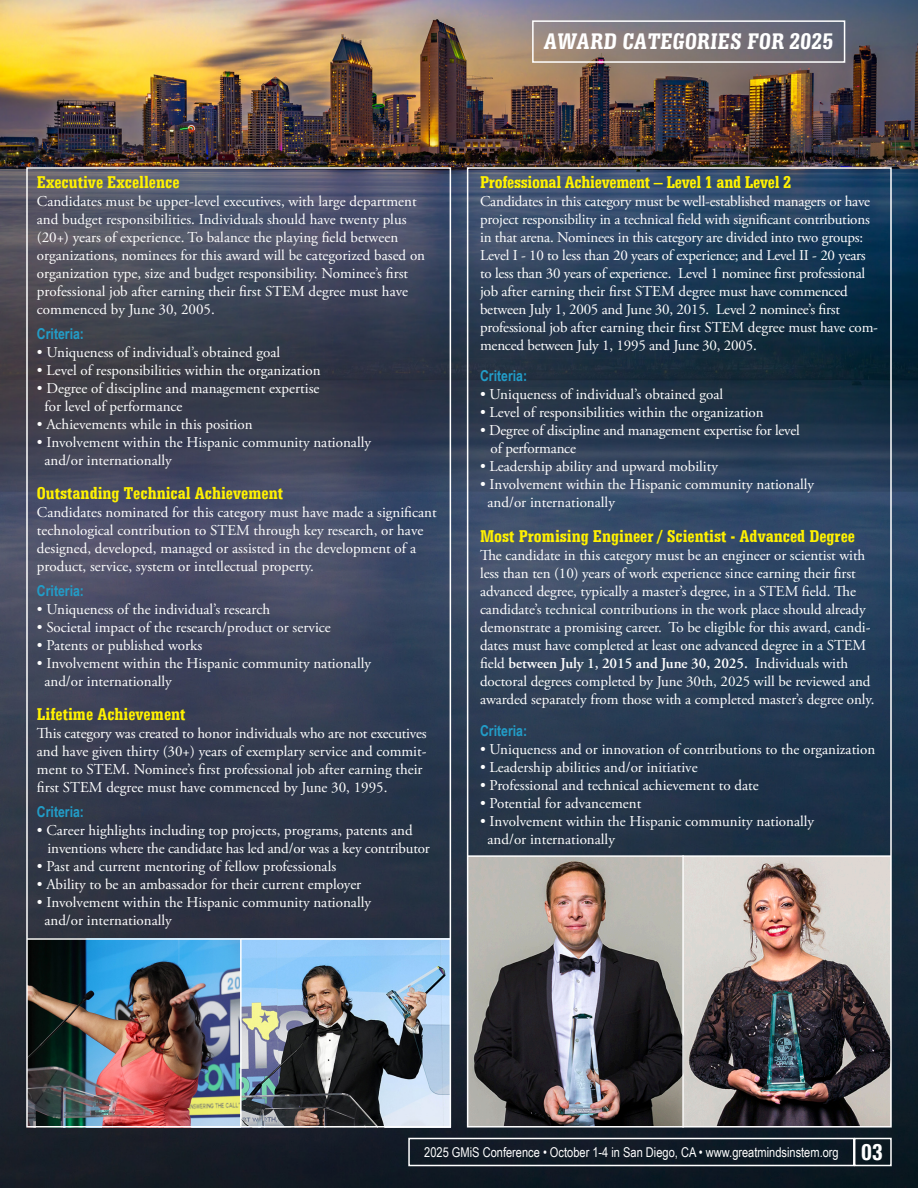
<style>
.page{position:relative;width:918px;height:1188px;background:#fff}
.page>*{position:absolute;margin:0;border:0;box-sizing:border-box;transform-origin:0 0}
.t1{font:700 24px "Serifa";color:#fff}
.t2{font:700 23.85px "Serifa";color:#fff}
.t3{font:700 18px "Serifa";color:#fff101}
.t4{font:15px/18px "Adobe Garamond Pro";color:#fff}
.t5{font:700 15px "Arial Narrow";color:#229dc8}
.t6{font:13.5px "Arial Narrow";color:#fff}
.s1{font-weight:600}
</style>
<div class="page">
<img style="left:0;top:0;width:918px;height:1188px">
<img style="left:29px;top:940px;width:211px;height:185px">
<img style="left:684px;top:857px;width:205px;height:268px">
<img style="left:470px;top:857px;width:212px;height:268px">
<img style="left:242px;top:940px;width:206px;height:185px">
<div style="left:532px;top:20px;width:313px;height:43px;border:2px solid #fff"></div>
<div style="left:26px;top:167px;width:425px;height:961px;border:2px solid #fff"></div>
<div style="left:408px;top:1138px;width:447px;height:28px;border:2px solid #fff"></div>
<div style="left:854px;top:1138px;width:38px;height:28px;border:2px solid #fff"></div>
<div style="left:467px;top:167px;width:425px;height:961px;border:2px solid #fff"></div>
<hr style="left:240px;top:939px;width:2px;height:188px;background:#fff">
<hr style="left:27px;top:938px;width:423px;height:2px;background:#fff">
<hr style="left:682px;top:855px;width:2px;height:273px;background:#fff">
<hr style="left:468px;top:855px;width:423px;height:2px;background:#fff">
<p class="t2" style="left:543px;top:26px;width:293px">AWARD CATEGORIES FOR 2025</p>
<p class="t3" style="left:37px;top:170px;width:144px">Executive Excellence</p>
<p class="t4" style="left:37px;top:192px;width:390px">Candidates must be upper-level executives, with large department and budget responsibilities. Individuals should have twenty plus (20+) years of experience. To balance the playing field between organizations, nominees for this award will be categorized based on organization type, size and budget responsibility. Nominee’s first professional job after earning their first STEM degree must have commenced by June 30, 2005.</p>
<p class="t5" style="left:37px;top:325px;width:49px">Criteria:</p>
<p class="t4" style="left:37px;top:344px;width:245px">• Uniqueness of individual’s obtained goal</p>
<p class="t4" style="left:37px;top:362px;width:285px">• Level of responsibilities within the organization</p>
<p class="t4" style="left:37px;top:380px;width:284px">• Degree of discipline and management expertise</p>
<p class="t4" style="left:44px;top:398px;width:140px">for level of performance</p>
<p class="t4" style="left:37px;top:416px;width:217px">• Achievements while in this position</p>
<p class="t4" style="left:37px;top:434px;width:336px">• Involvement within the Hispanic community nationally</p>
<p class="t4" style="left:44px;top:452px;width:129px">and/or internationally</p>
<p class="t3" style="left:37px;top:481px;width:248px">Outstanding Technical Achievement</p>
<p class="t4" style="left:37px;top:504px;width:401px">Candidates nominated for this category must have made a significant technological contribution to STEM through key research, or have designed, developed, managed or assisted in the development of a product, service, system or intellectual property.</p>
<p class="t5" style="left:37px;top:582px;width:49px">Criteria:</p>
<p class="t4" style="left:37px;top:601px;width:235px">• Uniqueness of the individual’s research</p>
<p class="t4" style="left:37px;top:619px;width:295px">• Societal impact of the research/product or service</p>
<p class="t4" style="left:37px;top:637px;width:167px">• Patents or published works</p>
<p class="t4" style="left:37px;top:655px;width:336px">• Involvement within the Hispanic community nationally</p>
<p class="t4" style="left:44px;top:673px;width:129px">and/or internationally</p>
<p class="t3" style="left:37px;top:703px;width:150px">Lifetime Achievement</p>
<p class="t4" style="left:37px;top:725px;width:391px">This category was created to honor individuals who are not executives and have given thirty (30+) years of exemplary service and commit&shy;ment to STEM. Nominee’s first professional job after earning their first STEM degree must have commenced by June 30, 1995.</p>
<p class="t5" style="left:37px;top:803px;width:49px">Criteria:</p>
<p class="t4" style="left:37px;top:822px;width:377px">• Career highlights including top projects, programs, patents and</p>
<p class="t4" style="left:48px;top:840px;width:384px">inventions where the candidate has led and/or was a key contributor</p>
<p class="t4" style="left:37px;top:858px;width:301px">• Past and current mentoring of fellow professionals</p>
<p class="t4" style="left:37px;top:876px;width:326px">• Ability to be an ambassador for their current employer</p>
<p class="t4" style="left:37px;top:894px;width:336px">• Involvement within the Hispanic community nationally</p>
<p class="t4" style="left:44px;top:912px;width:129px">and/or internationally</p>
<p class="t3" style="left:480px;top:170px;width:313px">Professional Achievement – Level 1 and Level 2</p>
<p class="t4" style="left:480px;top:192px;width:392px;text-align:justify">Candidates in this category must be well-established managers or have project responsibility in a technical field with significant contributions in that arena. Nominees in this category are divided into two groups:</p>
<p class="t4" style="left:480px;top:246px;width:400px">Level I - 10 to less than 20 years of experience; and Level II - 20 years to less than 30 years of experience. Level 1 nominee first professional job after earning their first STEM degree must have commenced between July 1, 2005 and June 30, 2015. Level 2 nominee’s first professional job after earning their first STEM degree must have com&shy;menced between July 1, 1995 and June 30, 2005.</p>
<p class="t5" style="left:480px;top:367px;width:49px">Criteria:</p>
<p class="t4" style="left:480px;top:386px;width:245px">• Uniqueness of individual’s obtained goal</p>
<p class="t4" style="left:480px;top:404px;width:285px">• Level of responsibilities within the organization</p>
<p class="t4" style="left:480px;top:422px;width:321px">• Degree of discipline and management expertise for level</p>
<p class="t4" style="left:491px;top:440px;width:87px">of performance</p>
<p class="t4" style="left:480px;top:458px;width:239px">• Leadership ability and upward mobility</p>
<p class="t4" style="left:480px;top:476px;width:336px">• Involvement within the Hispanic community nationally</p>
<p class="t4" style="left:488px;top:494px;width:129px">and/or internationally</p>
<p class="t3" style="left:480px;top:525px;width:377px">Most Promising Engineer / Scientist - Advanced Degree</p>
<p class="t4" style="left:480px;top:547px;width:396px">The candidate in this category must be an engineer or scientist with less than ten (10) years of work experience since earning their first advanced degree, typically a master’s degree, in a STEM field. The candidate’s technical contributions in the work place should already demonstrate a promising career. To be eligible for this award, candi&shy;dates must have completed at least one advanced degree in a STEM field <span class="s1">between July 1, 2015 and June 30, 2025.</span> Individuals with doctoral degrees completed by June 30th, 2025 will be reviewed and awarded separately from those with a completed master’s degree only.</p>
<p class="t5" style="left:480px;top:722px;width:49px">Criteria:</p>
<p class="t4" style="left:480px;top:741px;width:397px">• Uniqueness and or innovation of contributions to the organization</p>
<p class="t4" style="left:480px;top:759px;width:219px">• Leadership abilities and/or initiative</p>
<p class="t4" style="left:480px;top:777px;width:280px">• Professional and technical achievement to date</p>
<p class="t4" style="left:480px;top:795px;width:163px">• Potential for advancement</p>
<p class="t4" style="left:480px;top:813px;width:336px">• Involvement within the Hispanic community nationally</p>
<p class="t4" style="left:488px;top:831px;width:129px">and/or internationally</p>
<p class="t6" style="left:424px;top:1142px;width:416px">2025 GMiS Conference • October 1-4 in San Diego, CA • www.greatmindsinstem.org</p>
<p class="t1" style="left:861px;top:1137px;width:23px">03</p>
</div>
